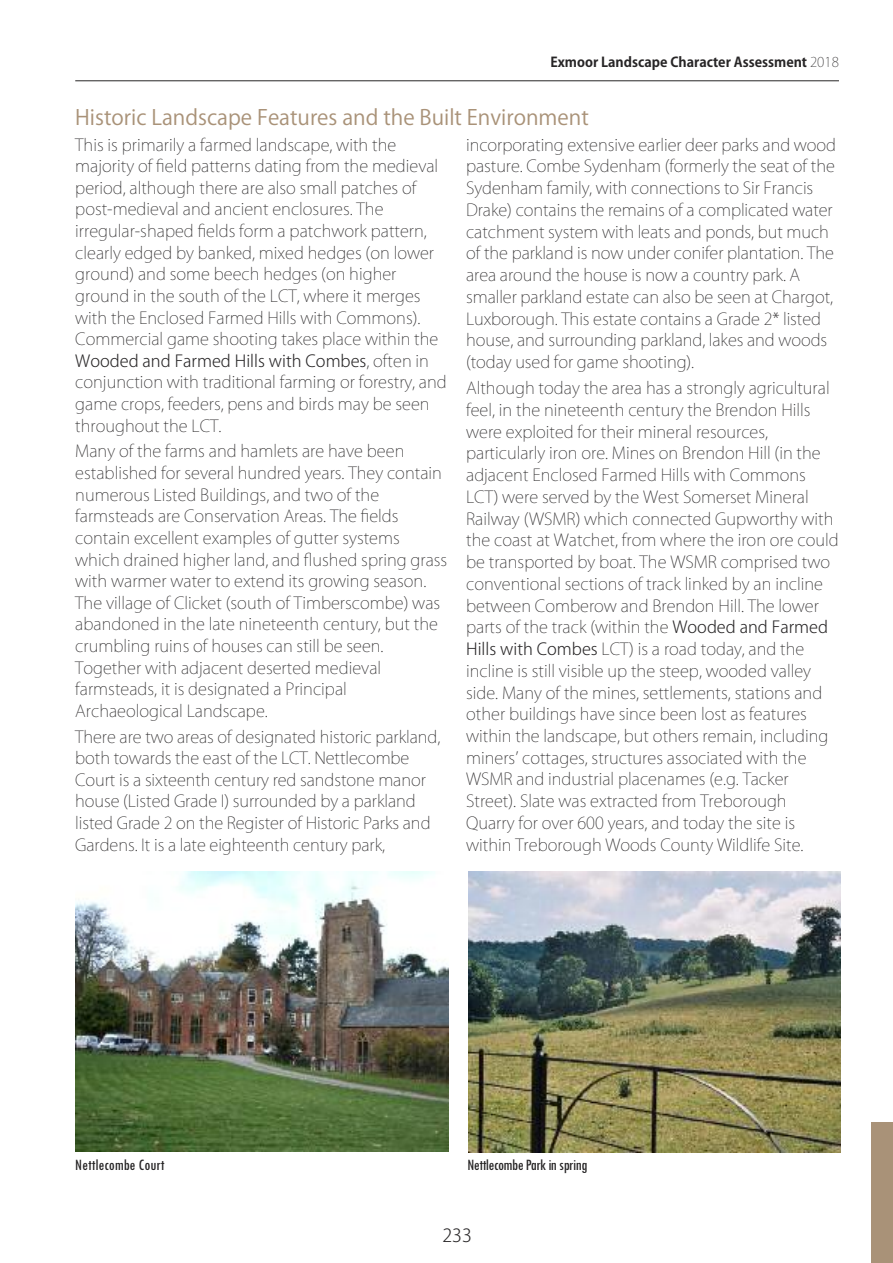
<style>
.page{position:relative;width:893px;height:1263px;background:#fff}
.page>*{position:absolute;margin:0;border:0;box-sizing:border-box;transform-origin:0 0}
.t1{font:21px "Koz Go Pro";color:#a99278}
.t2{font:300 18px "Koz Go Pr 6 N";color:#272526}
.t3{font:200 16.5px/21.8px "Koz Go Pr 6 N";color:#272526}
.t4{font:300 16.5px "Koz Go Pro";color:#272526}
.t5{font:condensed 16.5px "Tw Cen";letter-spacing:-.03em;color:#272526}
.t6{font:condensed 16.5px "Tw Cen";letter-spacing:-.005em;color:#272526}
.t7{font:700 13.5px "Koz Go Pr 6 N";color:#272526}
.s1{font-family:"Koz Go Pro";font-weight:200}
.s2{font-family:"Koz Go Pr 6 N";font-weight:200}
.s3{font-family:"Koz Go Pro";font-weight:300}
</style>
<div class="page">
<hr style="left:75px;top:81px;width:764px;height:1px;background:#272526">
<img style="left:75px;top:872px;width:373px;height:279px">
<img style="left:468px;top:872px;width:373px;height:280px">
<div style="left:872px;top:1123px;width:21px;height:140px;background:#a99278"></div>
<p class="t7" style="left:550px;top:55px;width:290px">Exmoor Landscape Character Assessment <span class="s1">2018</span></p>
<p class="t1" style="left:75px;top:103px;width:515px">Historic Landscape Features and the Built Environment</p>
<p class="t3" style="left:75px;top:134px;width:365px">This is primarily a farmed landscape, with the majority of field patterns dating from the medieval period, although there are also small patches of post-medieval and ancient enclosures. The irregular-shaped fields form a patchwork pattern, clearly edged by banked, mixed hedges (on lower ground) and some beech hedges (on higher ground in the south of the LCT, where it merges with the Enclosed Farmed Hills with Commons).<br>Commercial game shooting takes place within the</p>
<p class="t4" style="left:75px;top:350px;width:355px">Wooded and Farmed Hills with Combes<span class="s2">, often in</span></p>
<p class="t3" style="left:75px;top:372px;width:373px">conjunction with traditional farming or forestry, and game crops, feeders, pens and birds may be seen throughout the LCT.</p>
<p class="t3" style="left:75px;top:441px;width:374px">Many of the farms and hamlets are have been established for several hundred years. They contain numerous Listed Buildings, and two of the farmsteads are Conservation Areas. The fields contain excellent examples of gutter systems which drained higher land, and flushed spring grass with warmer water to extend its growing season.<br>The village of Clicket (south of Timberscombe) was abandoned in the late nineteenth century, but the crumbling ruins of houses can still be seen.<br>Together with adjacent deserted medieval farmsteads, it is designated a Principal Archaeological Landscape.</p>
<p class="t3" style="left:75px;top:726px;width:366px">There are two areas of designated historic parkland, both towards the east of the LCT. Nettlecombe Court is a sixteenth century red sandstone manor house (Listed Grade I) surrounded by a parkland listed Grade 2 on the Register of Historic Parks and Gardens. It is a late eighteenth century park,</p>
<p class="t3" style="left:466px;top:134px;width:371px">incorporating extensive earlier deer parks and wood pasture. Combe Sydenham (formerly the seat of the Sydenham family, with connections to Sir Francis Drake) contains the remains of a complicated water catchment system with leats and ponds, but much of the parkland is now under conifer plantation. The area around the house is now a country park. A smaller parkland estate can also be seen at Chargot, Luxborough. This estate contains a Grade 2* listed house, and surrounding parkland, lakes and woods (today used for game shooting).</p>
<p class="t3" style="left:466px;top:377px;width:374px">Although today the area has a strongly agricultural feel, in the nineteenth century the Brendon Hills were exploited for their mineral resources, particularly iron ore. Mines on Brendon Hill (in the adjacent Enclosed Farmed Hills with Commons LCT) were served by the West Somerset Mineral Railway (WSMR) which connected Gupworthy with the coast at Watchet, from where the iron ore could be transported by boat. The WSMR comprised two conventional sections of track linked by an incline between Comberow and Brendon Hill. The lower parts of the track (within the <span class="s3">Wooded and Farmed Hills with Combes</span> LCT) is a road today, and the incline is still visible up the steep, wooded valley side. Many of the mines, settlements, stations and other buildings have since been lost as features within the landscape, but others remain, including miners’ cottages, structures associated with the WSMR and industrial placenames (e.g. Tacker Street). Slate was extracted from Treborough Quarry for over 600 years, and today the site is within Treborough Woods County Wildlife Site.</p>
<p class="t6" style="left:75px;top:1155px;width:91px">Nettlecombe Court</p>
<p class="t5" style="left:467px;top:1155px;width:121px">NettlecombeParkinspring</p>
<p class="t2" style="left:442px;top:1226px;width:31px">233</p>
</div>
